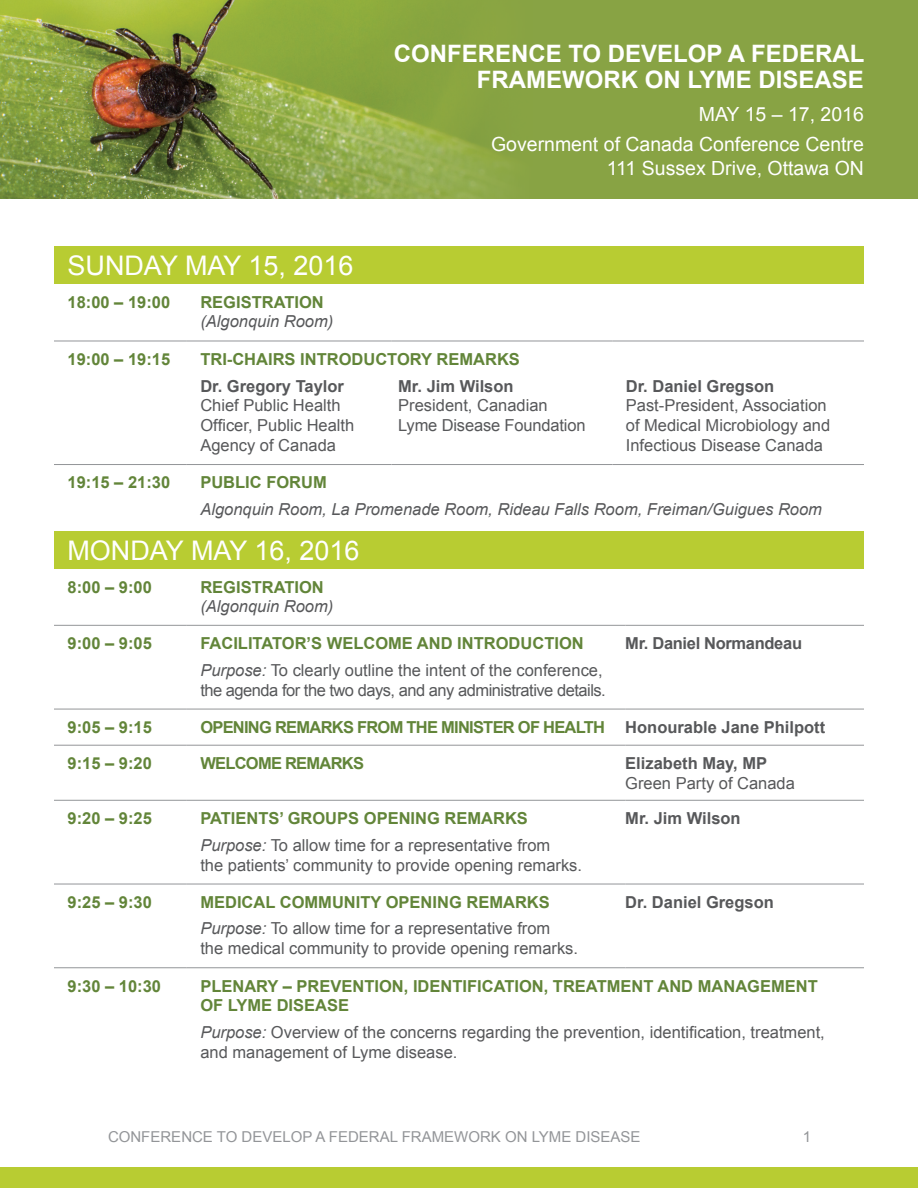
<style>
.page{position:relative;width:918px;height:1188px;background:#fff}
.page>*{position:absolute;margin:0;border:0;box-sizing:border-box;transform-origin:0 0}
.Program_-_DATE{font:27px "Arial";color:#fff}
.t1{font:700 24px/25.5px "Arial";color:#fff;text-align:right}
.t2{font:19.5px/24px "Arial";color:#fff;text-align:right}
.Program_-_Text{font:16.5px/19.8px "Arial";color:#57585a}
.Program_-_Time{font:700 16.5px/19.8px "Arial";color:#628539}
.Program_-_Time-2{font:italic 16.5px/19.8px "Arial";color:#57585a}
.Program_-_Text-2{font:16.5px/19.8px "Arial";letter-spacing:-.03em;color:#57585a}
.Program_-_Time-3{font:700 16.5px "Arial";letter-spacing:-.045em;color:#628539}
.Program_-_Text-3{font:700 16.5px "Arial";color:#57585a}
.Program_-_Text-4{font:700 16.5px "Arial";letter-spacing:-.02em;color:#57585a}
.t3{font:15px "Arial";color:#939598}
.s1{font-weight:700;font-style:normal;color:#628539}
.s2{font-weight:700}
.s3{font-style:italic}
</style>
<div class="page">
<div style="left:0;top:1167px;width:918px;height:21px;background:#b8cc32"></div>
<img style="left:0;top:0;width:357px;height:199px">
<div style="left:357px;top:0;width:561px;height:199px;background:#88a344"></div>
<div style="left:54px;top:246px;width:810px;height:38px;background:#b8cc32"></div>
<hr style="left:54px;top:341px;width:133px;height:1px;background:#939598">
<hr style="left:187px;top:341px;width:205px;height:1px;background:#939598">
<hr style="left:392px;top:341px;width:220px;height:1px;background:#939598">
<hr style="left:612px;top:341px;width:252px;height:1px;background:#939598">
<hr style="left:54px;top:464px;width:133px;height:1px;background:#939598">
<hr style="left:187px;top:464px;width:205px;height:1px;background:#939598">
<hr style="left:392px;top:464px;width:220px;height:1px;background:#939598">
<hr style="left:612px;top:464px;width:252px;height:1px;background:#939598">
<div style="left:54px;top:531px;width:810px;height:38px;background:#b8cc32"></div>
<hr style="left:54px;top:625px;width:133px;height:1px;background:#939598">
<hr style="left:187px;top:625px;width:438px;height:1px;background:#939598">
<hr style="left:625px;top:625px;width:239px;height:1px;background:#939598">
<hr style="left:54px;top:709px;width:133px;height:1px;background:#939598">
<hr style="left:187px;top:709px;width:438px;height:1px;background:#939598">
<hr style="left:625px;top:709px;width:239px;height:1px;background:#939598">
<hr style="left:54px;top:745px;width:133px;height:1px;background:#939598">
<hr style="left:187px;top:745px;width:438px;height:1px;background:#939598">
<hr style="left:625px;top:745px;width:239px;height:1px;background:#939598">
<hr style="left:54px;top:800px;width:133px;height:1px;background:#939598">
<hr style="left:187px;top:800px;width:438px;height:1px;background:#939598">
<hr style="left:625px;top:800px;width:239px;height:1px;background:#939598">
<hr style="left:54px;top:884px;width:133px;height:1px;background:#939598">
<hr style="left:187px;top:884px;width:438px;height:1px;background:#939598">
<hr style="left:625px;top:884px;width:239px;height:1px;background:#939598">
<hr style="left:54px;top:967px;width:133px;height:1px;background:#939598">
<hr style="left:187px;top:967px;width:438px;height:1px;background:#939598">
<hr style="left:625px;top:967px;width:239px;height:1px;background:#939598">
<p class="t1" style="left:394px;top:41px;width:472px">CONFERENCE TO DEVELOP A FEDERAL<br>FRAMEWORK ON LYME DISEASE</p>
<p class="t2" style="left:699px;top:102px;width:167px">MAY 15 – 17, 2016</p>
<p class="t2" style="left:491px;top:132px;width:374px">Government of Canada Conference Centre<br>111 Sussex Drive, Ottawa ON</p>
<p class="Program_-_DATE" style="left:68px;top:250px;width:288px">SUNDAY MAY 15, 2016</p>
<p class="Program_-_Time" style="left:68px;top:292px;width:104px">18:00 – 19:00</p>
<p class="Program_-_Time-2" style="left:200px;top:292px;width:134px"><span class="s1">REGISTRATION </span>(Algonquin Room)</p>
<p class="Program_-_Time" style="left:68px;top:349px;width:104px">19:00 – 19:15</p>
<p class="Program_-_Time" style="left:200px;top:349px;width:321px">TRI-CHAIRS INTRODUCTORY REMARKS</p>
<p class="Program_-_Text" style="left:200px;top:376px;width:156px"><span class="s2">Dr. Gregory Taylor<br></span>Chief Public Health<br>Officer, Public Health<br>Agency of Canada</p>
<p class="Program_-_Text" style="left:398px;top:376px;width:189px"><span class="s2">Mr. Jim Wilson<br></span>President, Canadian<br>Lyme Disease Foundation</p>
<p class="Program_-_Text" style="left:626px;top:376px;width:206px"><span class="s2">Dr. Daniel Gregson<br></span>Past-President, Association of Medical Microbiology and<br>Infectious Disease Canada</p>
<p class="Program_-_Time" style="left:68px;top:473px;width:104px">19:15 – 21:30</p>
<p class="Program_-_Time" style="left:200px;top:473px;width:128px">PUBLIC FORUM</p>
<p class="Program_-_Time-2" style="left:200px;top:500px;width:623px">Algonquin Room, La Promenade Room, Rideau Falls Room, Freiman/Guigues Room</p>
<p class="Program_-_DATE" style="left:68px;top:535px;width:294px">MONDAY MAY 16, 2016</p>
<p class="Program_-_Time" style="left:68px;top:577px;width:86px">8:00 – 9:00</p>
<p class="Program_-_Time-2" style="left:200px;top:577px;width:134px"><span class="s1">REGISTRATION </span>(Algonquin Room)</p>
<p class="Program_-_Time" style="left:68px;top:634px;width:86px">9:00 – 9:05</p>
<p class="Program_-_Time" style="left:200px;top:634px;width:385px">FACILITATOR’S WELCOME AND INTRODUCTION</p>
<p class="Program_-_Text-2" style="left:200px;top:660px;width:407px"><span class="s3">Purpose:</span> To clearly outline the intent of the conference, the agenda for the two days, and any administrative details.</p>
<p class="Program_-_Text-4" style="left:625px;top:634px;width:178px">Mr. Daniel Normandeau</p>
<p class="Program_-_Time" style="left:68px;top:717px;width:86px">9:05 – 9:15</p>
<p class="Program_-_Time-3" style="left:200px;top:718px;width:406px">OPENING REMARKS FROM THE MINISTER OF HEALTH</p>
<p class="Program_-_Text-3" style="left:625px;top:718px;width:201px">Honourable Jane Philpott</p>
<p class="Program_-_Time" style="left:68px;top:753px;width:86px">9:15 – 9:20</p>
<p class="Program_-_Time-3" style="left:200px;top:754px;width:165px">WELCOME REMARKS</p>
<p class="Program_-_Text" style="left:625px;top:753px;width:171px"><span class="s2">Elizabeth May, MP<br></span>Green Party of Canada</p>
<p class="Program_-_Time" style="left:68px;top:808px;width:86px">9:20 – 9:25</p>
<p class="Program_-_Time" style="left:200px;top:808px;width:329px">PATIENTS’ GROUPS OPENING REMARKS</p>
<p class="Program_-_Text" style="left:200px;top:835px;width:383px"><span class="s3">Purpose:</span> To allow time for a representative from<br>the patients’ community to provide opening remarks.</p>
<p class="Program_-_Text-3" style="left:625px;top:809px;width:117px">Mr. Jim Wilson</p>
<p class="Program_-_Time" style="left:68px;top:892px;width:86px">9:25 – 9:30</p>
<p class="Program_-_Time" style="left:200px;top:892px;width:351px">MEDICAL COMMUNITY OPENING REMARKS</p>
<p class="Program_-_Text" style="left:200px;top:919px;width:379px"><span class="s3">Purpose:</span> To allow time for a representative from<br>the medical community to provide opening remarks.</p>
<p class="Program_-_Text-3" style="left:625px;top:893px;width:150px">Dr. Daniel Gregson</p>
<p class="Program_-_Time" style="left:68px;top:976px;width:95px">9:30 – 10:30</p>
<p class="Program_-_Time" style="left:200px;top:976px;width:619px">PLENARY – PREVENTION, IDENTIFICATION, TREATMENT AND MANAGEMENT<br>OF LYME DISEASE</p>
<p class="Program_-_Text" style="left:200px;top:1022px;width:626px"><span class="s3">Purpose:</span> Overview of the concerns regarding the prevention, identification, treatment, and management of Lyme disease.</p>
<p class="t3" style="left:108px;top:1128px;width:534px">CONFERENCE TO DEVELOP A FEDERAL FRAMEWORK ON LYME DISEASE</p>
<p class="t3" style="left:803px;top:1128px;width:10px">1</p>
</div>
